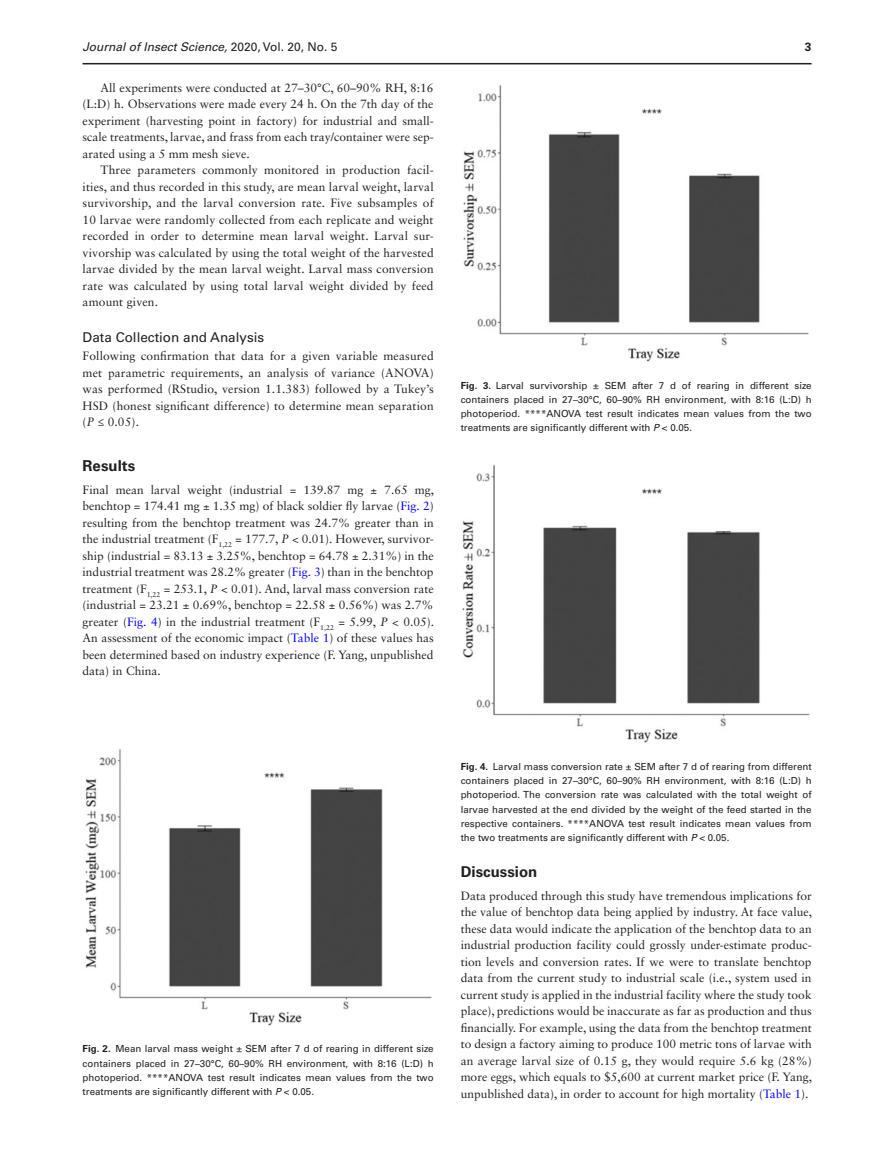
<style>
.page{position:relative;width:893px;height:1174px;background:#fff}
.page>*{position:absolute;margin:0;border:0;box-sizing:border-box;transform-origin:0 0}
.t1{font:700 15px "Univers LT Std";color:#231f20}
.t2{font:13.5px "Univers LT Std";color:#231f20}
.t3{font:12px/16.5px "Sabon LT Std";color:#231f20;text-align:justify}
.t4{font:italic 12px "Univers LT Std";color:#231f20}
.t5{font:700 12px "Univers LT Std";color:#231f20}
.t6{font:9.75px/14.2px "Univers LT Std";color:#231f20;text-align:justify}
.s1{font-style:normal}
.s2{font-style:italic}
.s3{color:#00f}
.s4{font-weight:700}
</style>
<div class="page">
<img style="left:85px;top:749px;width:347px;height:276px">
<img style="left:463px;top:84px;width:346px;height:278px">
<img style="left:462px;top:465px;width:348px;height:278px">
<hr style="left:82px;top:63px;width:729px;height:1px;background:#231f20">
<p class="t4" style="left:82px;top:40px;width:256px">Journal of Insect Science, <span class="s1">2020, Vol. 20, No. 5</span></p>
<p class="t5" style="left:805px;top:40px;width:8px">3</p>
<p class="t3" style="left:83px;top:79px;width:353px;text-indent:18px">All experiments were conducted at 27–30°C, 60–90% RH, 8:16 (L:D) h. Observations were made every 24 h. On the 7th day of the experiment (harvesting point in factory) for industrial and small&shy;scale treatments, larvae, and frass from each tray/container were sep&shy;arated using a 5 mm mesh sieve.</p>
<p class="t3" style="left:83px;top:162px;width:353px;text-indent:18px">Three parameters commonly monitored in production facil&shy;ities, and thus recorded in this study, are mean larval weight, larval survivorship, and the larval conversion rate. Five subsamples of 10 larvae were randomly collected from each replicate and weight recorded in order to determine mean larval weight. Larval sur&shy;vivorship was calculated by using the total weight of the harvested larvae divided by the mean larval weight. Larval mass conversion rate was calculated by using total larval weight divided by feed amount given.</p>
<p class="t2" style="left:83px;top:329px;width:183px">Data Collection and Analysis</p>
<p class="t3" style="left:83px;top:348px;width:353px">Following confirmation that data for a given variable measured met parametric requirements, an analysis of variance (ANOVA) was performed (RStudio, version 1.1.383) followed by a Tukey’s HSD (honest significant difference) to determine mean separation (<span class="s2">P</span> ≤ 0.05).</p>
<p class="t1" style="left:83px;top:457px;width:54px">Results</p>
<p class="t3" style="left:83px;top:481px;width:353px">Final mean larval weight (industrial = 139.87 mg ± 7.65 mg, benchtop = 174.41 mg ± 1.35 mg) of black soldier fly larvae (<span class="s3">Fig. 2</span>) resulting from the benchtop treatment was 24.7% greater than in the industrial treatment (F<sub>1,22</sub> = 177.7, <span class="s2">P</span> &lt; 0.01). However, survivor&shy;ship (industrial = 83.13 ± 3.25%, benchtop = 64.78 ± 2.31%) in the industrial treatment was 28.2% greater (<span class="s3">Fig. 3</span>) than in the benchtop treatment (F<sub>1,22</sub> = 253.1, <span class="s2">P</span> &lt; 0.01). And, larval mass conversion rate (industrial = 23.21 ± 0.69%, benchtop = 22.58 ± 0.56%) was 2.7% greater (<span class="s3">Fig. 4</span>) in the industrial treatment (F<sub>1,22</sub> = 5.99, <span class="s2">P</span> &lt; 0.05).<br>An assessment of the economic impact (<span class="s3">Table 1</span>) of these values has been determined based on industry experience (F. Yang, unpublished data) in China.</p>
<p class="t6" style="left:461px;top:378px;width:352px"><span class="s4">Fig. 3.</span> Larval survivorship ± SEM after 7 d of rearing in different size containers placed in 27–30°C, 60–90% RH environment, with 8:16 (L:D) h photoperiod. ****ANOVA test result indicates mean values from the two treatments are significantly different with <span class="s2">P</span> &lt; 0.05.</p>
<p class="t6" style="left:83px;top:1042px;width:352px"><span class="s4">Fig. 2.</span> Mean larval mass weight ± SEM after 7 d of rearing in different size containers placed in 27–30°C, 60–90% RH environment, with 8:16 (L:D) h photoperiod. ****ANOVA test result indicates mean values from the two treatments are significantly different with <span class="s2">P</span> &lt; 0.05.</p>
<p class="t6" style="left:461px;top:759px;width:353px"><span class="s4">Fig. 4.</span> Larval mass conversion rate ± SEM after 7 d of rearing from different containers placed in 27–30°C, 60–90% RH environment, with 8:16 (L:D) h photoperiod. The conversion rate was calculated with the total weight of larvae harvested at the end divided by the weight of the feed started in the respective containers. ****ANOVA test result indicates mean values from the two treatments are significantly different with <span class="s2">P</span> &lt; 0.05.</p>
<p class="t1" style="left:461px;top:863px;width:78px">Discussion</p>
<p class="t3" style="left:461px;top:887px;width:353px">Data produced through this study have tremendous implications for the value of benchtop data being applied by industry. At face value, these data would indicate the application of the benchtop data to an industrial production facility could grossly under-estimate produc&shy;tion levels and conversion rates. If we were to translate benchtop data from the current study to industrial scale (i.e., system used in current study is applied in the industrial facility where the study took place), predictions would be inaccurate as far as production and thus financially. For example, using the data from the benchtop treatment to design a factory aiming to produce 100 metric tons of larvae with an average larval size of 0.15 g, they would require 5.6 kg (28%) more eggs, which equals to $5,600 at current market price (F. Yang, unpublished data), in order to account for high mortality (<span class="s3">Table 1</span>).</p>
</div>
